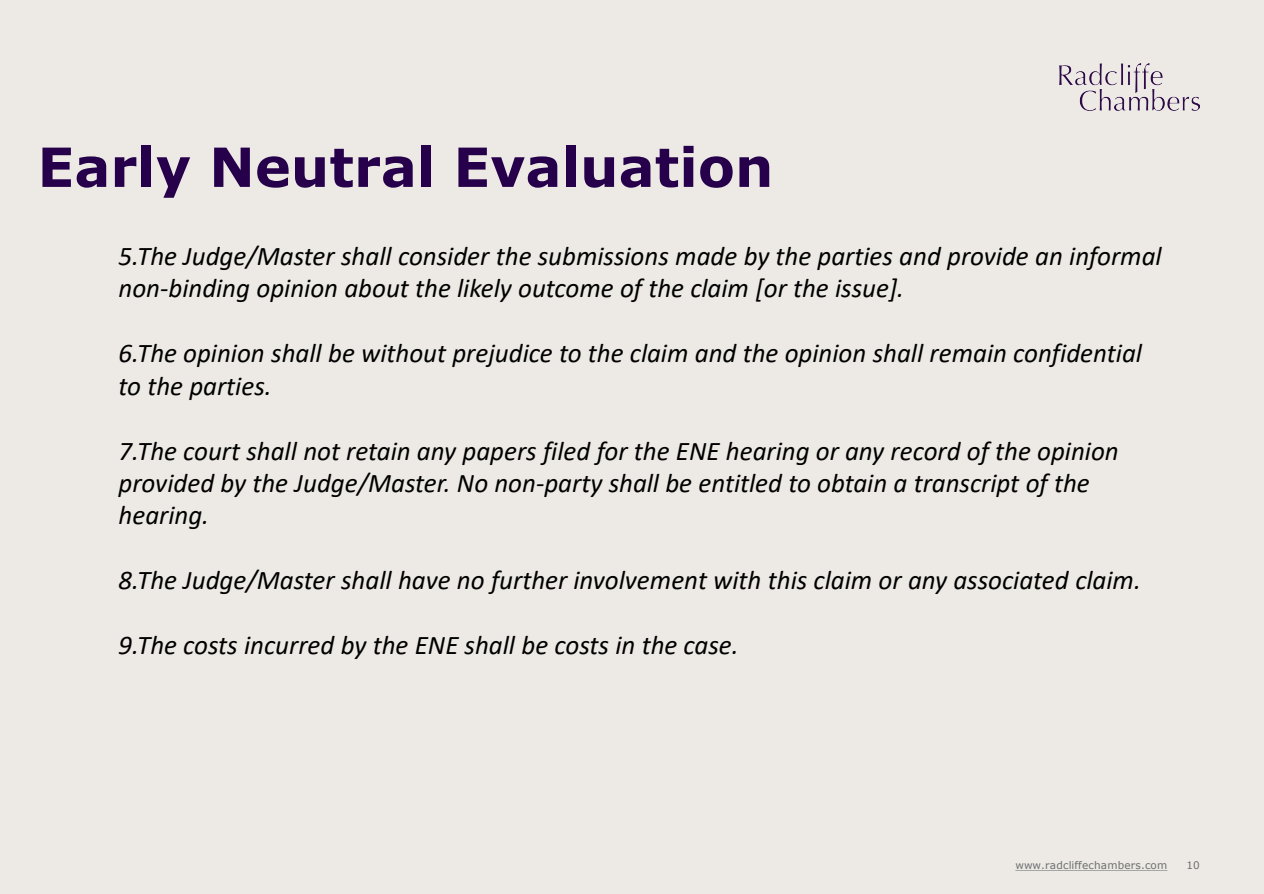
<style>
.page{position:relative;width:1264px;height:894px;background:#fff}
.page>*{position:absolute;margin:0;border:0;box-sizing:border-box;transform-origin:0 0}
.t1{font:700 54px "Verdana";color:#26004b}
.t2{font:italic 27px/32.4px "Calibri";color:#000}
.t3{font:10.5px "Verdana";letter-spacing:.015em;color:#6d6e71}
</style>
<div class="page">
<div style="left:0;top:0;width:1263px;height:893px;background:#edeae5"></div>
<img style="left:1059px;top:64px;width:140px;height:46px">
<svg style="left:1015px;top:870px;width:152px;height:1px"></svg>
<h2 class="t1" style="left:37px;top:129px;width:737px">Early Neutral Evaluation</h2>
<p class="t2" style="left:118px;top:238px;width:1044px">5.The Judge/Master shall consider the submissions made by the parties and provide an informal non-binding opinion about the likely outcome of the claim [or the issue].</p>
<p class="t2" style="left:118px;top:336px;width:1024px">6.The opinion shall be without prejudice to the claim and the opinion shall remain confidential to the parties.</p>
<p class="t2" style="left:118px;top:433px;width:1001px">7.The court shall not retain any papers filed for the ENE hearing or any record of the opinion provided by the Judge/Master. No non-party shall be entitled to obtain a transcript of the hearing.</p>
<p class="t2" style="left:118px;top:562px;width:1023px">8.The Judge/Master shall have no further involvement with this claim or any associated claim.</p>
<p class="t2" style="left:118px;top:628px;width:621px">9.The costs incurred by the ENE shall be costs in the case.</p>
<p class="t3" style="left:1015px;top:858px;width:153px">www.radcliffechambers.com</p>
<p class="t3" style="left:1186px;top:858px;width:15px">10</p>
</div>
